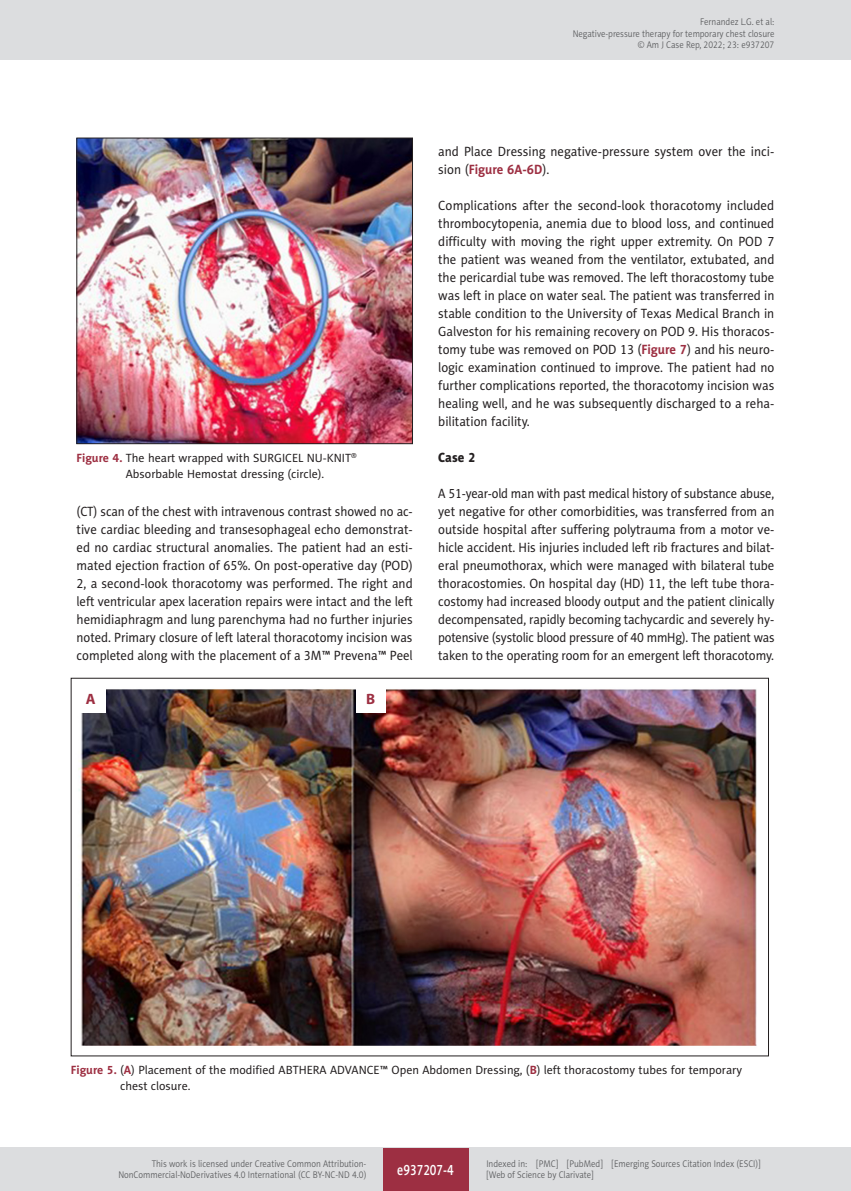
<style>
.page{position:relative;width:851px;height:1191px;background:#fff}
.page>*{position:absolute;margin:0;border:0;box-sizing:border-box;transform-origin:0 0}
.t1{font:15px "Naomi Sans EFN Medium";color:#fff;scale:.8 1}
.t2{font:700 15px "Myriad Pro";color:#9d2f42}
.AJCR_Body{font:13.5px/18px "Naomi Sans EFN";color:#231f20;text-align:justify;scale:.96 1}
.AJCR_Body-2{font:13.5px/18px "Naomi Sans EFN";color:#231f20;text-align:justify;scale:.93 1}
.AJCR_Body-3{font:13.5px/18px "Naomi Sans EFN";color:#231f20;text-align:justify;scale:.94 1}
.AJCR_Body-4{font:13.5px/18px "Naomi Sans EFN";color:#231f20;scale:.95 1}
.AJCR_Headline_2{font:13.5px "Naomi Sans EFN Heavy";color:#231f20;scale:.95 1}
.AJCR_Rycina_tytul{font:12px/15.8px "Naomi Sans EFN";color:#231f20}
.t3{font:9.75px/11.2px "Naomi Sans EFN Light";color:#57585a;text-align:right;scale:.9 1}
.s1{font-weight:700;color:#9d2f42}
</style>
<div class="page">
<img style="left:79px;top:140px;width:331px;height:302px">
<div style="left:77px;top:138px;width:335px;height:306px;border:1px solid #231f20"></div>
<img style="left:78px;top:689px;width:679px;height:357px">
<div style="left:76px;top:684px;width:29px;height:28px;background:#fff"></div>
<div style="left:356px;top:684px;width:29px;height:28px;background:#fff"></div>
<div style="left:0;top:0;width:850px;height:60px;background:#dcdddf"></div>
<hr style="left:850px;top:0;width:1px;height:60px;background:#dcdddf">
<div style="left:0;top:1148px;width:850px;height:43px;background:#dcdddf"></div>
<div style="left:383px;top:1147px;width:85px;height:43px;background:#9d2f42"></div>
<p class="t3" style="left:573px;top:16px;width:225px">Fernandez L.G. et al:<br>Negative-pressure therapy for temporary chest closure © Am J Case Rep, 2022; 23: e937207</p>
<p class="AJCR_Rycina_tytul" style="left:126px;top:450px;width:232px;text-indent:-49px"><span class="s1">Figure 4.</span> The heart wrapped with SURGICEL NU-KNIT<sup>®<br></sup>Absorbable Hemostat dressing (circle).</p>
<p class="AJCR_Body-3" style="left:77px;top:502px;width:359px">(CT) scan of the chest with intravenous contrast showed no ac&shy;tive cardiac bleeding and transesophageal echo demonstrat&shy;ed no cardiac structural anomalies. The patient had an esti&shy;mated ejection fraction of 65%. On post-operative day (POD)<br>2, a second-look thoracotomy was performed. The right and left ventricular apex laceration repairs were intact and the left hemidiaphragm and lung parenchyma had no further injuries noted. Primary closure of left lateral thoracotomy incision was completed along with the placement of a 3M™ Prevena™ Peel</p>
<p class="t2" style="left:86px;top:689px;width:11px">A</p>
<p class="t2" style="left:366px;top:689px;width:11px">B</p>
<p class="AJCR_Body-4" style="left:438px;top:142px;width:355px">and Place Dressing negative-pressure system over the inci&shy;sion (<span class="s1">Figure 6A-6D</span>).</p>
<p class="AJCR_Body" style="left:438px;top:196px;width:351px">Complications after the second-look thoracotomy included thrombocytopenia, anemia due to blood loss, and continued difficulty with moving the right upper extremity. On POD 7 the patient was weaned from the ventilator, extubated, and the pericardial tube was removed. The left thoracostomy tube was left in place on water seal. The patient was transferred in stable condition to the University of Texas Medical Branch in Galveston for his remaining recovery on POD 9. His thoracos&shy;tomy tube was removed on POD 13 (<span class="s1">Figure 7</span>) and his neuro&shy;logic examination continued to improve. The patient had no further complications reported, the thoracotomy incision was healing well, and he was subsequently discharged to a reha&shy;bilitation facility.</p>
<p class="AJCR_Headline_2" style="left:438px;top:449px;width:41px">Case 2</p>
<p class="AJCR_Body-2" style="left:438px;top:484px;width:363px">A 51-year-old man with past medical history of substance abuse, yet negative for other comorbidities, was transferred from an outside hospital after suffering polytrauma from a motor ve&shy;hicle accident. His injuries included left rib fractures and bilat&shy;eral pneumothorax, which were managed with bilateral tube thoracostomies. On hospital day (HD) 11, the left tube thora&shy;costomy had increased bloody output and the patient clinically decompensated, rapidly becoming tachycardic and severely hy&shy;potensive (systolic blood pressure of 40 mmHg). The patient was taken to the operating room for an emergent left thoracotomy.</p>
<p class="AJCR_Rycina_tytul" style="left:120px;top:1062px;width:623px;text-indent:-49px"><span class="s1">Figure 5.</span> (<span class="s1">A</span>) Placement of the modified ABTHERA ADVANCE™ Open Abdomen Dressing, (<span class="s1">B</span>) left thoracostomy tubes for temporary chest closure.</p>
<p class="t3" style="left:118px;top:1158px;width:277px">This work is licensed under Creative Common Attribution-<br>NonCommercial-NoDerivatives 4.0 International (CC BY-NC-ND 4.0)</p>
<p class="t1" style="left:397px;top:1160px;width:72px">e937207-4</p>
<p class="t3" style="left:486px;top:1158px;width:306px;text-align:left">Indexed in: [PMC] [PubMed] [Emerging Sources Citation Index (ESCI)] [Web of Science by Clarivate]</p>
</div>
